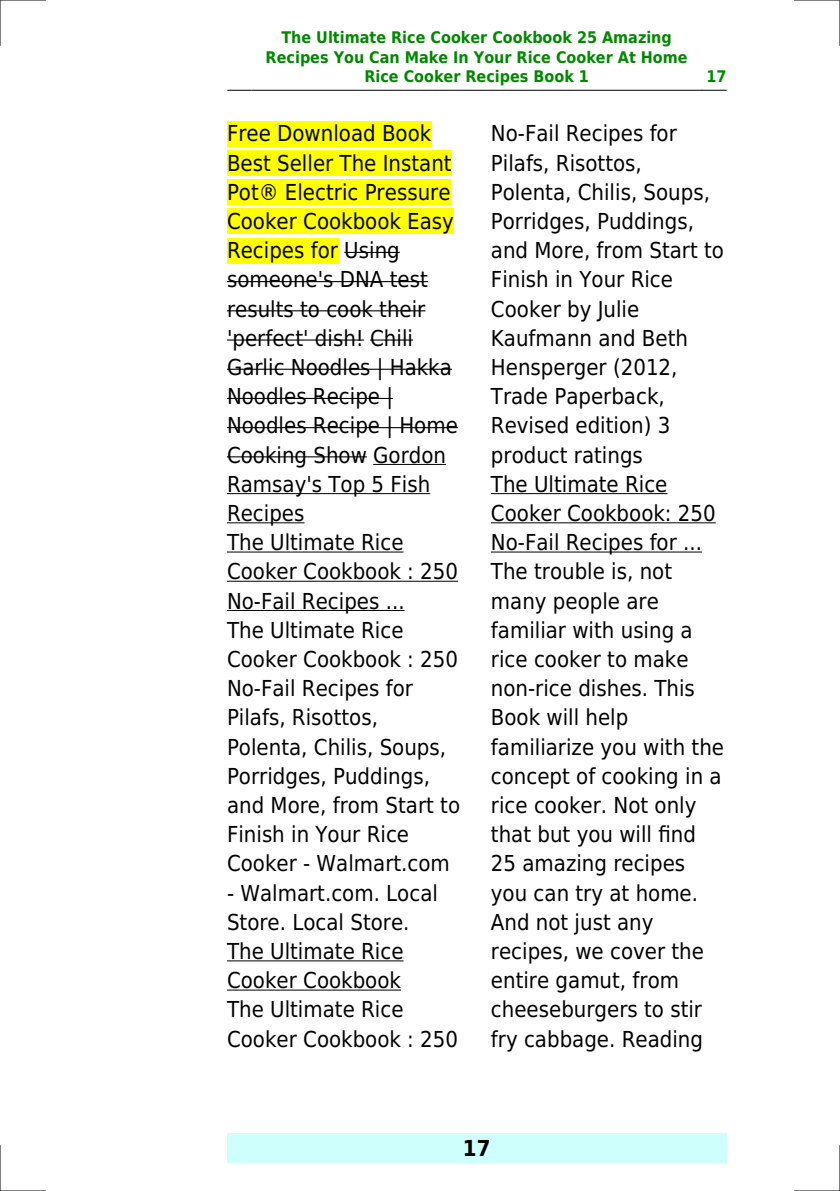
<style>
.page{position:relative;width:840px;height:1191px;background:#fff}
.page>*{position:absolute;margin:0;border:0;box-sizing:border-box;transform-origin:0 0}
.t1{font:22px/29.2px "DejaVu Sans Condensed";color:#000}
.t2{font:700 22px "DejaVu Sans Condensed";color:#000}
.t3{font:700 16px/19.2px "DejaVu Sans Condensed";color:#080;text-align:center}
</style>
<div class="page">
<svg style="left:227px;top:90px;width:24px;height:1px"></svg>
<hr style="left:252px;top:90px;width:448px;height:1px;background:#000">
<svg style="left:701px;top:90px;width:24px;height:1px"></svg>
<div style="left:227px;top:1133px;width:499px;height:29px;background:#cffffc"></div>
<div style="left:227px;top:121px;width:204px;height:25px;background:#ff0"></div>
<div style="left:227px;top:150px;width:224px;height:26px;background:#ff0"></div>
<div style="left:227px;top:179px;width:223px;height:26px;background:#ff0"></div>
<div style="left:227px;top:208px;width:227px;height:26px;background:#ff0"></div>
<div style="left:227px;top:238px;width:111px;height:25px;background:#ff0"></div>
<hr style="left:344px;top:252px;width:55px;height:1px;background:#000">
<hr style="left:227px;top:281px;width:200px;height:1px;background:#000">
<hr style="left:227px;top:310px;width:198px;height:1px;background:#000">
<hr style="left:227px;top:339px;width:136px;height:1px;background:#000">
<hr style="left:370px;top:339px;width:43px;height:1px;background:#000">
<hr style="left:227px;top:369px;width:224px;height:1px;background:#000">
<hr style="left:227px;top:398px;width:166px;height:1px;background:#000">
<hr style="left:227px;top:427px;width:230px;height:1px;background:#000">
<hr style="left:227px;top:456px;width:140px;height:1px;background:#000">
<hr style="left:373px;top:464px;width:73px;height:1px;background:#000">
<hr style="left:227px;top:493px;width:203px;height:1px;background:#000">
<hr style="left:227px;top:522px;width:77px;height:1px;background:#000">
<hr style="left:227px;top:551px;width:176px;height:1px;background:#000">
<hr style="left:227px;top:581px;width:231px;height:1px;background:#000">
<hr style="left:227px;top:610px;width:177px;height:1px;background:#000">
<hr style="left:227px;top:960px;width:176px;height:1px;background:#000">
<hr style="left:227px;top:989px;width:174px;height:1px;background:#000">
<hr style="left:490px;top:493px;width:177px;height:1px;background:#000">
<hr style="left:490px;top:522px;width:225px;height:1px;background:#000">
<hr style="left:490px;top:551px;width:211px;height:1px;background:#000">
<hr style="left:0;top:0;width:45px;height:1px;background:#000">
<hr style="left:794px;top:0;width:45px;height:1px;background:#000">
<hr style="left:0;top:1190px;width:45px;height:1px;background:#000">
<hr style="left:794px;top:1190px;width:45px;height:1px;background:#000">
<hr style="left:0;top:0;width:1px;height:45px;background:#000">
<hr style="left:0;top:1145px;width:1px;height:46px;background:#000">
<hr style="left:839px;top:0;width:1px;height:45px;background:#000">
<hr style="left:839px;top:1145px;width:1px;height:46px;background:#000">
<p class="t3" style="left:265px;top:28px;width:423px">The Ultimate Rice Cooker Cookbook 25 Amazing<br>Recipes You Can Make In Your Rice Cooker At Home<br>Rice Cooker Recipes Book 1</p>
<p class="t3" style="left:706px;top:67px;width:22px">17</p>
<p class="t1" style="left:227px;top:119px;width:234px">Free Download Book<br>Best Seller The Instant<br>Pot® Electric Pressure<br>Cooker Cookbook Easy<br>Recipes for Using someone's DNA test results to cook their 'perfect' dish! Chili<br>Garlic Noodles | Hakka<br>Noodles Recipe |<br>Noodles Recipe | Home<br>Cooking Show Gordon<br>Ramsay's Top 5 Fish<br>Recipes<br>The Ultimate Rice<br>Cooker Cookbook : 250<br>No-Fail Recipes ...<br>The Ultimate Rice<br>Cooker Cookbook : 250<br>No-Fail Recipes for<br>Pilafs, Risottos,<br>Polenta, Chilis, Soups,<br>Porridges, Puddings, and More, from Start to<br>Finish in Your Rice<br>Cooker - Walmart.com</p>
<p class="t1" style="left:227px;top:878px;width:232px">- Walmart.com. Local<br>Store. Local Store.<br>The Ultimate Rice<br>Cooker Cookbook<br>The Ultimate Rice<br>Cooker Cookbook : 250</p>
<p class="t1" style="left:490px;top:119px;width:234px">No-Fail Recipes for<br>Pilafs, Risottos,<br>Polenta, Chilis, Soups,<br>Porridges, Puddings, and More, from Start to<br>Finish in Your Rice<br>Cooker by Julie<br>Kaufmann and Beth<br>Hensperger (2012,<br>Trade Paperback,<br>Revised edition) 3 product ratings<br>The Ultimate Rice<br>Cooker Cookbook: 250<br>No-Fail Recipes for ...<br>The trouble is, not many people are familiar with using a rice cooker to make non-rice dishes. This<br>Book will help familiarize you with the concept of cooking in a rice cooker. Not only that but you will find<br>25 amazing recipes you can try at home.<br>And not just any recipes, we cover the entire gamut, from cheeseburgers to stir fry cabbage. Reading</p>
<p class="t2" style="left:462px;top:1135px;width:29px">17</p>
</div>
